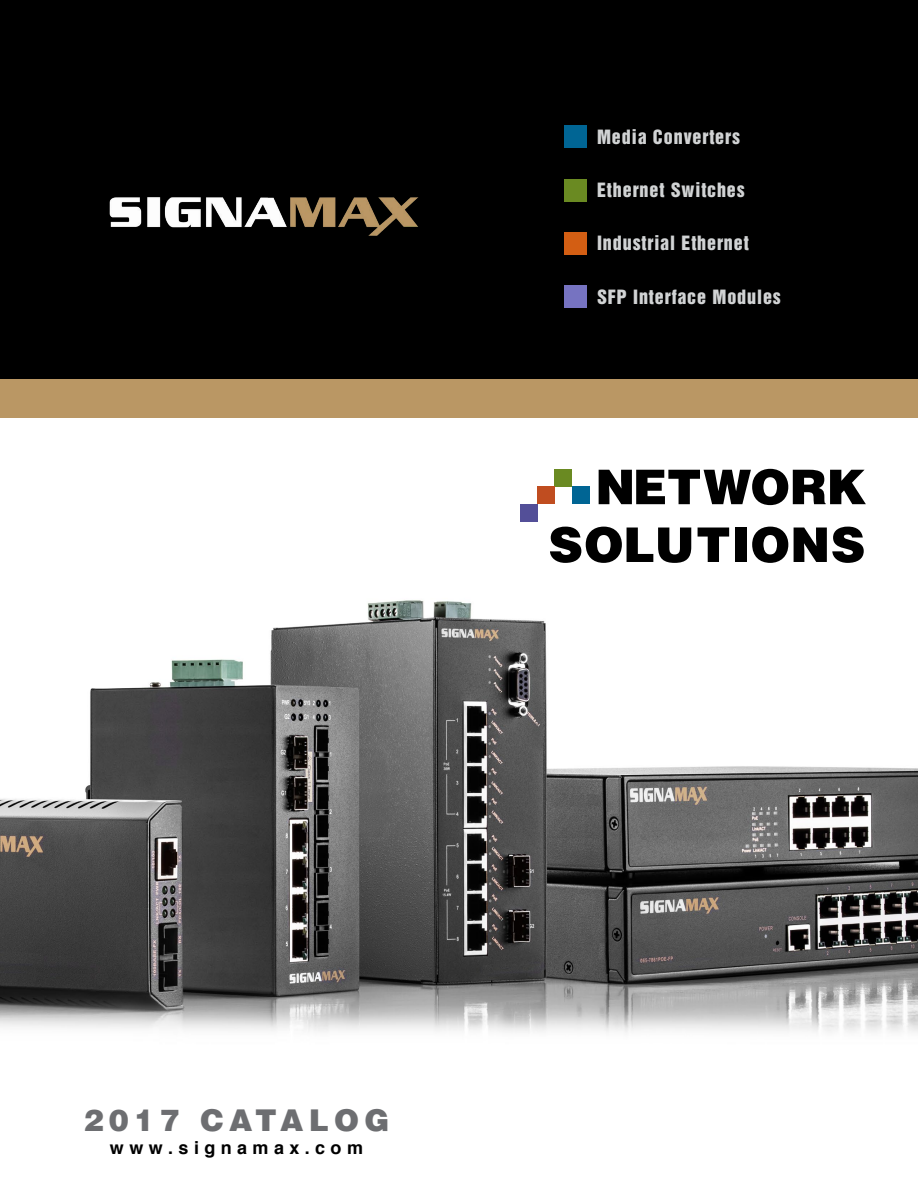
<style>
.page{position:relative;width:918px;height:1188px;background:#fff}
.page>*{position:absolute;margin:0;border:0;box-sizing:border-box;transform-origin:0 0}
.t1{font:900 30px "Helvetica";letter-spacing:.18em;color:#6d6e71}
.names{font:18px "Helvetica Inserat Cyr Upright";letter-spacing:.05em;color:#d1d3d4}
.t2{font:700 18px "Helvetica";letter-spacing:.3em;color:#000}
</style>
<div class="page">
<div style="left:0;top:0;width:918px;height:379px;background:#000"></div>
<div style="left:0;top:379px;width:918px;height:38px;background:#ba9764"></div>
<img style="left:110px;top:197px;width:309px;height:39px">
<div style="left:564px;top:126px;width:23px;height:22px;background:#006594"></div>
<div style="left:564px;top:179px;width:23px;height:23px;background:#6a8a22"></div>
<div style="left:564px;top:285px;width:23px;height:23px;background:#7673c1"></div>
<div style="left:564px;top:232px;width:23px;height:23px;background:#d35e13"></div>
<img style="left:0;top:600px;width:918px;height:433px">
<svg style="left:599px;top:469px;width:267px;height:36px"></svg>
<div style="left:555px;top:469px;width:17px;height:18px;background:#6a8a22"></div>
<div style="left:572px;top:487px;width:17px;height:17px;background:#006594"></div>
<div style="left:520px;top:504px;width:17px;height:17px;background:#534f98"></div>
<div style="left:537px;top:487px;width:18px;height:17px;background:#c04d20"></div>
<svg style="left:550px;top:527px;width:141px;height:36px"></svg>
<svg style="left:698px;top:528px;width:31px;height:34px"></svg>
<div style="left:735px;top:528px;width:11px;height:34px;background:#000"></div>
<svg style="left:752px;top:527px;width:36px;height:36px"></svg>
<svg style="left:794px;top:527px;width:70px;height:36px"></svg>
<p class="names" style="left:597px;top:126px;width:144px">Media Converters</p>
<p class="names" style="left:597px;top:179px;width:149px">Ethernet Switches</p>
<p class="names" style="left:597px;top:233px;width:153px">Industrial Ethernet</p>
<p class="names" style="left:597px;top:286px;width:185px">SFP Interface Modules</p>
<p class="t1" style="left:83px;top:1100px;width:308px">2017 CATALOG</p>
<p class="t2" style="left:110px;top:1137px;width:255px">www.signamax.com</p>
</div>
